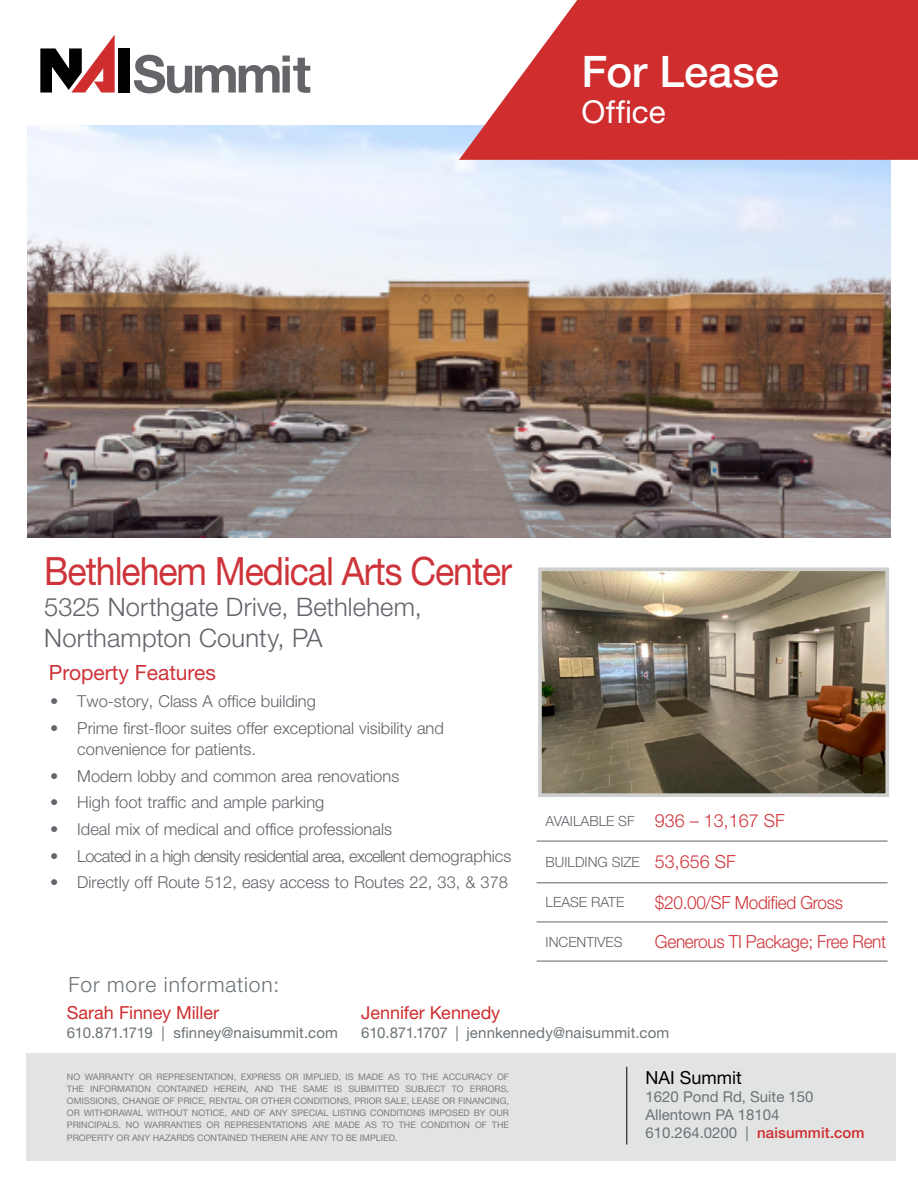
<style>
.page{position:relative;width:918px;height:1188px;background:#fff}
.page>*{position:absolute;margin:0;border:0;box-sizing:border-box;transform-origin:0 0}
.t1{font:500 43.5px "Helvetica Neue LT Std";letter-spacing:-.005em;color:#fff}
.t2{font:39px "Helvetica Neue LT Std";letter-spacing:-.03em;color:#ce343a;scale:.91 1}
.t3{font:31.5px "Helvetica Neue LT Std";color:#fff}
.t4{font:300 25.5px/30.6px "Helvetica Neue LT Std";letter-spacing:.005em;color:#61646a}
.t5{font:300 21px "Helvetica Neue LT Std";letter-spacing:.04em;color:#6b7377}
.t6{font:21px "Helvetica Neue LT Std";color:#ce343a}
.t7{font:300 18.15px "Helvetica Neue LT Std";letter-spacing:-.02em;color:#ce343a;scale:.95 1}
.t8{font:300 18.15px "Helvetica Neue LT Std";color:#ce343a}
.t9{font:18px "Helvetica Neue LT Std";letter-spacing:-.005em;color:#cf2d2e}
.t10{font:18px "Helvetica Neue LT Std";color:#000}
.t11{font:300 16.5px/21px "Helvetica Neue LT Std";color:#61646a}
.t12{font:300 16.5px "Helvetica Neue LT Std";letter-spacing:-.04em;color:#61646a}
.t13{font:15px/18px "Helvetica Neue LT Std";color:#6b7377}
.t14{font:300 14.1px "Helvetica Neue LT Std";color:#61646a}
.t15{font:9px/12.1px "Helvetica Neue LT Std";color:#7b7d81;text-align:justify}
.s1{font-size:14.1px;color:#61646a}
.s2{font-size:18.15px;color:#ce343a}
.s3{font-weight:500;color:#cf2d2e}
</style>
<div class="page">
<img style="left:27px;top:126px;width:864px;height:412px">
<svg style="left:459px;top:0;width:459px;height:160px;background:#d5494a"></svg>
<hr style="left:537px;top:841px;width:118px;height:1px;background:#61646a">
<hr style="left:655px;top:841px;width:233px;height:1px;background:#61646a">
<hr style="left:537px;top:882px;width:118px;height:1px;background:#61646a">
<hr style="left:655px;top:882px;width:233px;height:1px;background:#61646a">
<hr style="left:537px;top:921px;width:118px;height:1px;background:#61646a">
<hr style="left:655px;top:921px;width:233px;height:1px;background:#61646a">
<hr style="left:537px;top:961px;width:118px;height:1px;background:#61646a">
<hr style="left:655px;top:961px;width:233px;height:1px;background:#61646a">
<div style="left:26px;top:1053px;width:869px;height:108px;background:#e2e3e3"></div>
<hr style="left:626px;top:1067px;width:1px;height:78px;background:#000">
<img style="left:543px;top:572px;width:341px;height:220px">
<div style="left:538px;top:567px;width:351px;height:230px;border:4px solid #cecfcd"></div>
<div style="left:119px;top:48px;width:11px;height:45px;background:#000"></div>
<svg style="left:40px;top:35px;width:75px;height:58px"></svg>
<svg style="left:134px;top:55px;width:176px;height:38px"></svg>
<h1 class="t1" style="left:582px;top:45px;width:199px">For Lease</h1>
<h3 class="t3" style="left:582px;top:93px;width:86px">Office</h3>
<h2 class="t2" style="left:44px;top:548px;width:516px">Bethlehem Medical Arts Center</h2>
<h3 class="t4" style="left:44px;top:591px;width:379px">5325 Northgate Drive, Bethlehem,<br>Northampton County, PA</h3>
<h3 class="t6" style="left:49px;top:660px;width:169px">Property Features</h3>
<h3 class="t11" style="left:50px;top:691px;width:267px">• Two-story, Class A office building</h3>
<h3 class="t11" style="left:77px;top:717px;width:368px;text-indent:-27px">• Prime first-floor suites offer exceptional visibility and convenience for patients.</h3>
<h3 class="t11" style="left:50px;top:765px;width:351px">• Modern lobby and common area renovations</h3>
<h3 class="t11" style="left:50px;top:792px;width:276px">• High foot traffic and ample parking</h3>
<h3 class="t11" style="left:50px;top:818px;width:343px">• Ideal mix of medical and office professionals</h3>
<h3 class="t12" style="left:50px;top:846px;width:463px">• Located in a high density residential area, excellent demographics</h3>
<h3 class="t11" style="left:50px;top:872px;width:459px">• Directly off Route 512, easy access to Routes 22, 33, &amp; 378</h3>
<h3 class="t5" style="left:68px;top:972px;width:212px">For more information:</h3>
<h3 class="t8" style="left:546px;top:809px;width:241px"><span class="s1">AVAILABLE SF</span> 936 – 13,167 SF</h3>
<h3 class="t14" style="left:546px;top:853px;width:192px">BUILDING SIZE <span class="s2">53,656 SF</span></h3>
<h3 class="t14" style="left:546px;top:894px;width:80px">LEASE RATE</h3>
<h3 class="t7" style="left:655px;top:891px;width:199px">$20.00/SF Modified Gross</h3>
<h3 class="t14" style="left:546px;top:933px;width:79px">INCENTIVES</h3>
<h3 class="t7" style="left:655px;top:930px;width:245px">Generous TI Package; Free Rent</h3>
<h3 class="t9" style="left:67px;top:1001px;width:154px">Sarah Finney Miller</h3>
<h3 class="t13" style="left:67px;top:1024px;width:272px">610.871.1719 | sfinney@naisummit.com</h3>
<h3 class="t9" style="left:361px;top:1001px;width:141px">Jennifer Kennedy</h3>
<h3 class="t13" style="left:361px;top:1024px;width:310px">610.871.1707 | jennkennedy@naisummit.com</h3>
<h3 class="t10" style="left:645px;top:1067px;width:98px">NAI Summit</h3>
<h3 class="t13" style="left:645px;top:1087px;width:221px">1620 Pond Rd, Suite 150<br>Allentown PA 18104<br>610.264.0200 | <span class="s3">naisummit.com</span></h3>
<p class="t15" style="left:67px;top:1071px;width:444px">NO WARRANTY OR REPRESENTATION, EXPRESS OR IMPLIED, IS MADE AS TO THE ACCURACY OF THE INFORMATION CONTAINED HEREIN, AND THE SAME IS SUBMITTED SUBJECT TO ERRORS, OMISSIONS, CHANGE OF PRICE, RENTAL OR OTHER CONDITIONS, PRIOR SALE, LEASE OR FINANCING, OR WITHDRAWAL WITHOUT NOTICE, AND OF ANY SPECIAL LISTING CONDITIONS IMPOSED BY OUR PRINCIPALS. NO WARRANTIES OR REPRESENTATIONS ARE MADE AS TO THE CONDITION OF THE PROPERTY OR ANY HAZARDS CONTAINED THEREIN ARE ANY TO BE IMPLIED.</p>
</div>
